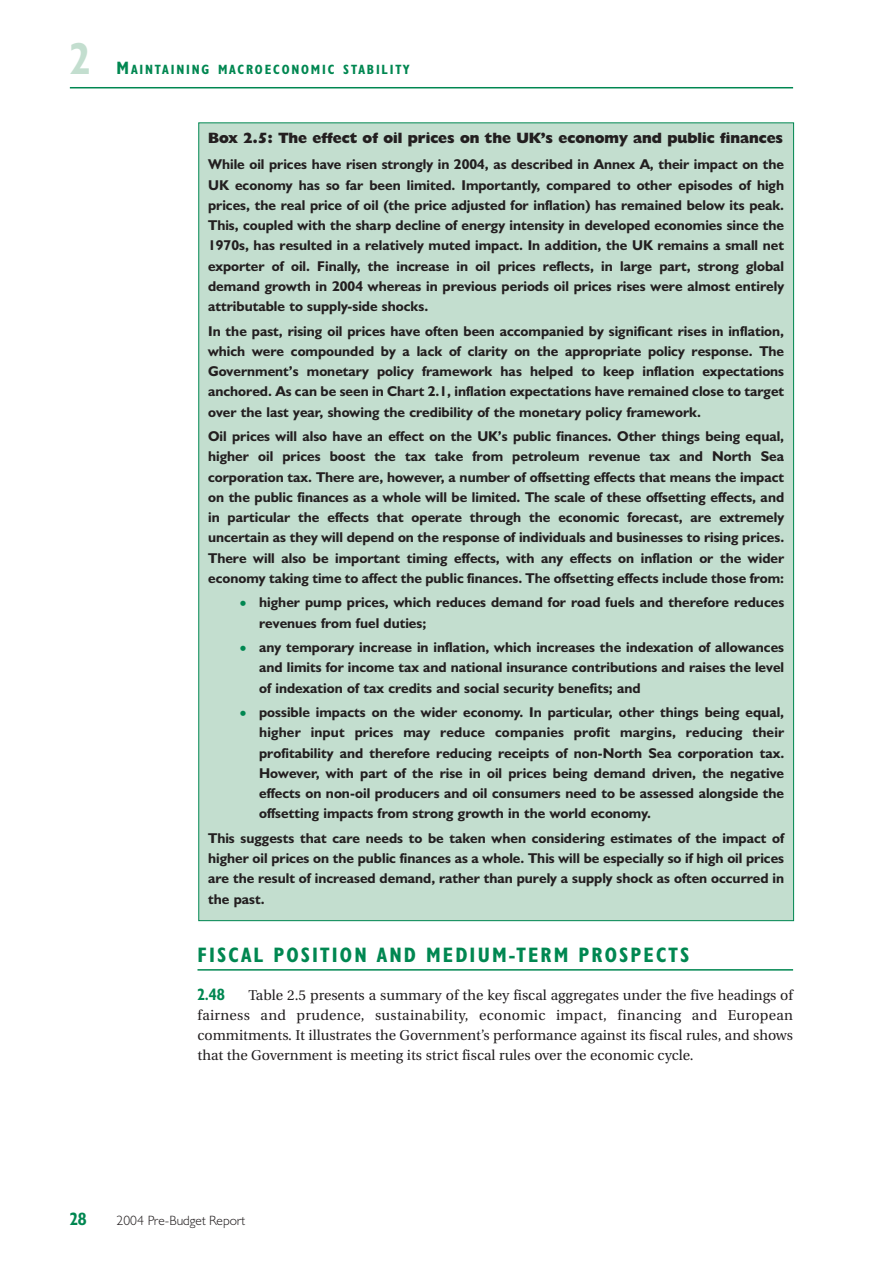
<style>
.page{position:relative;width:893px;height:1263px;background:#fff}
.page>*{position:absolute;margin:0;border:0;box-sizing:border-box;transform-origin:0 0}
.t1{font:700 condensed 45px "Humanist 521 BT";color:#c3decf}
.t2{font:700 condensed 21px "Humanist 521 BT";letter-spacing:.1em;color:#008751}
.t3{font:700 condensed 18px "Humanist 521 BT";color:#008751}
.t4{font:700 condensed 16.5px "Humanist 521 BT";color:#008751}
.t5{font:800 15px "Humanist 521 BT";color:#231f20}
.t6{font:700 14.25px/20.2px "Humanist 521 BT";color:#231f20;text-align:justify}
.t7{font:14.25px/20.2px "Utopia";color:#231f20;text-align:justify}
.t8{font:700 condensed 13.5px "Humanist 521 BT";letter-spacing:.135em;color:#008751}
.t9{font:300 13.5px "Humanist 521 BT";color:#231f20}
.s1{font-size:18px}
.s2{font-size:18px;color:#008751}
</style>
<div class="page">
<hr style="left:70px;top:87px;width:723px;height:1px;background:#008751">
<hr style="left:197px;top:969px;width:596px;height:2px;background:#008751">
<div style="left:199px;top:123px;width:594px;height:798px;background:#c3decf"></div>
<h1 class="t1" style="left:70px;top:43px;width:22px">2</h1>
<p class="t8" style="left:117px;top:65px;width:294px"><span class="s1">M</span>AINTAINING MACROECONOMIC STABILITY</p>
<p class="t5" style="left:208px;top:132px;width:576px">Box 2.5: The effect of oil prices on the UK’s economy and public finances</p>
<p class="t6" style="left:208px;top:156px;width:577px">While oil prices have risen strongly in 2004, as described in Annex A, their impact on the UK economy has so far been limited. Importantly, compared to other episodes of high prices, the real price of oil (the price adjusted for inflation) has remained below its peak.<br>This, coupled with the sharp decline of energy intensity in developed economies since the 1970s, has resulted in a relatively muted impact. In addition, the UK remains a small net exporter of oil. Finally, the increase in oil prices reflects, in large part, strong global demand growth in 2004 whereas in previous periods oil prices rises were almost entirely attributable to supply-side shocks.</p>
<p class="t6" style="left:208px;top:322px;width:577px">In the past, rising oil prices have often been accompanied by significant rises in inflation, which were compounded by a lack of clarity on the appropriate policy response. The Government’s monetary policy framework has helped to keep inflation expectations anchored. As can be seen in Chart 2.1, inflation expectations have remained close to target over the last year, showing the credibility of the monetary policy framework.</p>
<p class="t6" style="left:208px;top:428px;width:577px">Oil prices will also have an effect on the UK’s public finances. Other things being equal, higher oil prices boost the tax take from petroleum revenue tax and North Sea corporation tax. There are, however, a number of offsetting effects that means the impact on the public finances as a whole will be limited. The scale of these offsetting effects, and in particular the effects that operate through the economic forecast, are extremely uncertain as they will depend on the response of individuals and businesses to rising prices.<br>There will also be important timing effects, with any effects on inflation or the wider economy taking time to affect the public finances. The offsetting effects include those from:</p>
<p class="t6" style="left:259px;top:594px;width:526px;text-indent:-21px"><span class="s2">•</span> higher pump prices, which reduces demand for road fuels and therefore reduces revenues from fuel duties;</p>
<p class="t6" style="left:259px;top:639px;width:526px;text-indent:-21px"><span class="s2">•</span> any temporary increase in inflation, which increases the indexation of allowances and limits for income tax and national insurance contributions and raises the level of indexation of tax credits and social security benefits; and</p>
<p class="t6" style="left:259px;top:704px;width:526px;text-indent:-21px"><span class="s2">•</span> possible impacts on the wider economy. In particular, other things being equal, higher input prices may reduce companies profit margins, reducing their profitability and therefore reducing receipts of non-North Sea corporation tax.<br>However, with part of the rise in oil prices being demand driven, the negative effects on non-oil producers and oil consumers need to be assessed alongside the offsetting impacts from strong growth in the world economy.</p>
<p class="t6" style="left:208px;top:830px;width:577px">This suggests that care needs to be taken when considering estimates of the impact of higher oil prices on the public finances as a whole. This will be especially so if high oil prices are the result of increased demand, rather than purely a supply shock as often occurred in the past.</p>
<h2 class="t2" style="left:197px;top:948px;width:493px">FISCAL POSITION AND MEDIUM-TERM PROSPECTS</h2>
<p class="t4" style="left:197px;top:988px;width:29px">2.48</p>
<p class="t7" style="left:197px;top:986px;width:597px;text-indent:51px">Table 2.5 presents a summary of the key fiscal aggregates under the five headings of fairness and prudence, sustainability, economic impact, financing and European commitments. It illustrates the Government’s performance against its fiscal rules, and shows that the Government is meeting its strict fiscal rules over the economic cycle.</p>
<p class="t3" style="left:70px;top:1212px;width:18px">28</p>
<p class="t9" style="left:117px;top:1215px;width:130px">2004 Pre-Budget Report</p>
</div>
